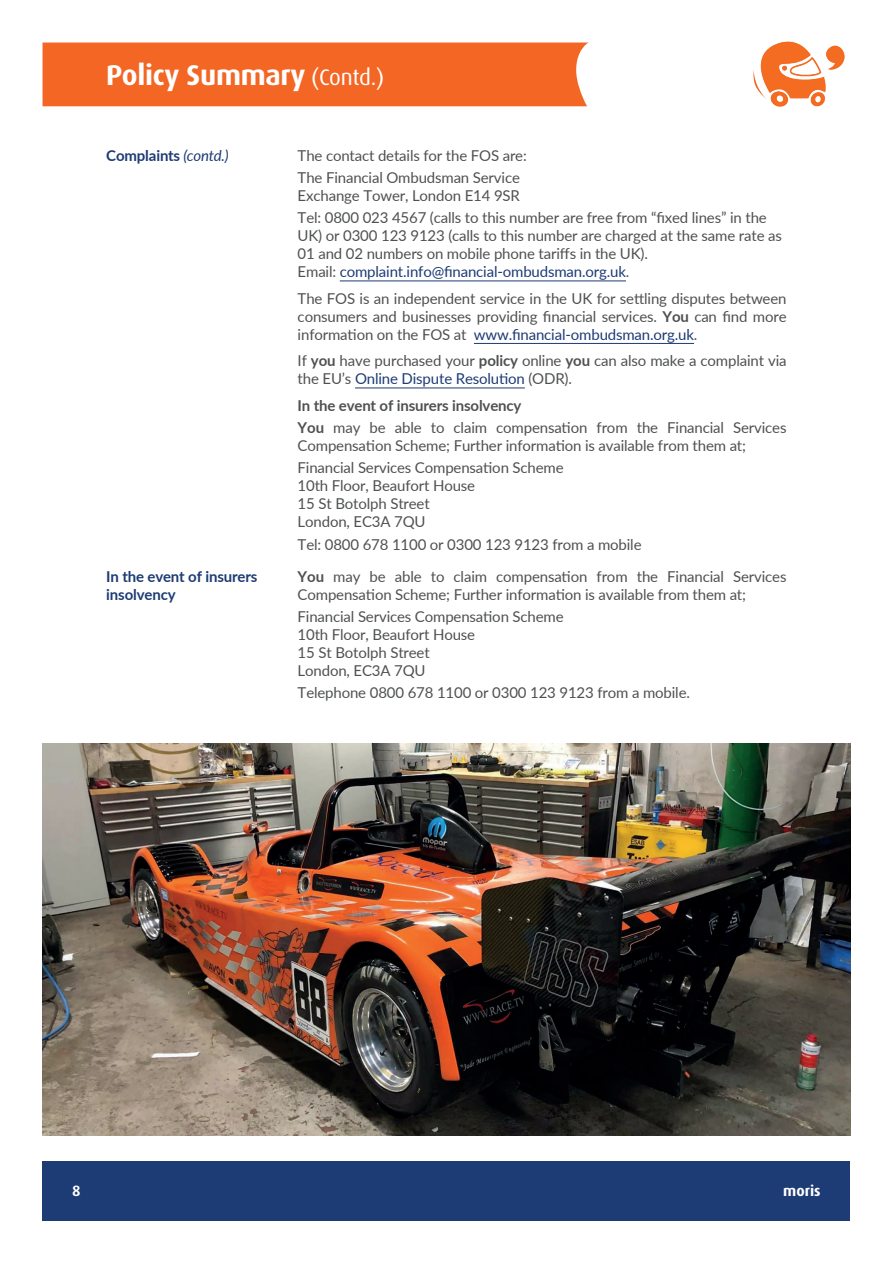
<style>
.page{position:relative;width:893px;height:1263px;background:#fff}
.page>*{position:absolute;margin:0;border:0;box-sizing:border-box;transform-origin:0 0}
.t1{font:700 28.5px "Dax";letter-spacing:-.01em;color:#fff}
.t2{font:15px/18px "Lato";letter-spacing:-.01em;color:#4f5151}
.t3{font:700 15px/18px "Lato";letter-spacing:-.01em;color:#1d3b74}
.t4{font:700 15px "Dax";color:#fff}
.s1{font-weight:400;font-size:22.5px}
.s2{font-weight:400;font-style:italic}
.s3{color:#1d3b74}
.s4{font-weight:700}
</style>
<div class="page">
<div style="left:43px;top:1161px;width:807px;height:59px;background:#1d3b74"></div>
<hr style="left:340px;top:281px;width:286px;height:1px;background:#1d3b74">
<hr style="left:474px;top:343px;width:220px;height:1px;background:#1d3b74">
<hr style="left:355px;top:388px;width:170px;height:1px;background:#1d3b74">
<img style="left:753px;top:41px;width:92px;height:66px">
<img style="left:43px;top:744px;width:807px;height:391px">
<div style="left:43px;top:42px;width:546px;height:65px;background:#f36624"></div>
<h1 class="t1" style="left:106px;top:59px;width:280px">Policy Summary <span class="s1">(Contd.)</span></h1>
<p class="t3" style="left:106px;top:146px;width:124px">Complaints <span class="s2">(contd.)</span></p>
<p class="t2" style="left:298px;top:144px;width:231px;line-height:22.2px">The contact details for the FOS are:<br>The Financial Ombudsman Service</p>
<p class="t2" style="left:298px;top:184px;width:471px;line-height:22.2px">Exchange Tower, London E14 9SR<br>Tel: 0800 023 4567 (calls to this number are free from “fixed lines” in the</p>
<p class="t2" style="left:298px;top:226px;width:486px">UK) or 0300 123 9123 (calls to this number are charged at the same rate as<br>01 and 02 numbers on mobile phone tariffs in the UK).<br>Email: <span class="s3">complaint.info@financial-ombudsman.org.uk</span>.</p>
<p class="t2" style="left:298px;top:289px;width:490px;text-align:justify">The FOS is an independent service in the UK for settling disputes between consumers and businesses providing financial services. <span class="s4">You</span> can find more information on the FOS at <span class="s3">www.financial-ombudsman.org.uk</span>.</p>
<p class="t2" style="left:298px;top:351px;width:490px">If <span class="s4">you</span> have purchased your <span class="s4">policy</span> online <span class="s4">you</span> can also make a complaint via the EU’s <span class="s3">Online Dispute Resolution</span> (ODR).</p>
<p class="t2" style="left:298px;top:394px;width:490px;line-height:22.2px"><span class="s4">In the event of insurers insolvency<br>You</span> may be able to claim compensation from the Financial Services</p>
<p class="t2" style="left:298px;top:434px;width:450px;line-height:22.2px">Compensation Scheme; Further information is available from them at;<br>Financial Services Compensation Scheme</p>
<p class="t2" style="left:298px;top:476px;width:179px">10th Floor, Beaufort House<br>15 St Botolph Street<br>London, EC3A 7QU</p>
<p class="t2" style="left:298px;top:535px;width:345px">Tel: 0800 678 1100 or 0300 123 9123 from a mobile</p>
<p class="t3" style="left:106px;top:567px;width:153px">In the event of insurers insolvency</p>
<p class="t2" style="left:298px;top:567px;width:490px"><span class="s4">You</span> may be able to claim compensation from the Financial Services<br>Compensation Scheme; Further information is available from them at;</p>
<p class="t2" style="left:298px;top:607px;width:267px">Financial Services Compensation Scheme<br>10th Floor, Beaufort House<br>15 St Botolph Street<br>London, EC3A 7QU</p>
<p class="t2" style="left:298px;top:683px;width:394px">Telephone 0800 678 1100 or 0300 123 9123 from a mobile.</p>
<p class="t4" style="left:72px;top:1183px;width:10px">8</p>
<p class="t4" style="left:783px;top:1183px;width:39px">moris</p>
</div>
